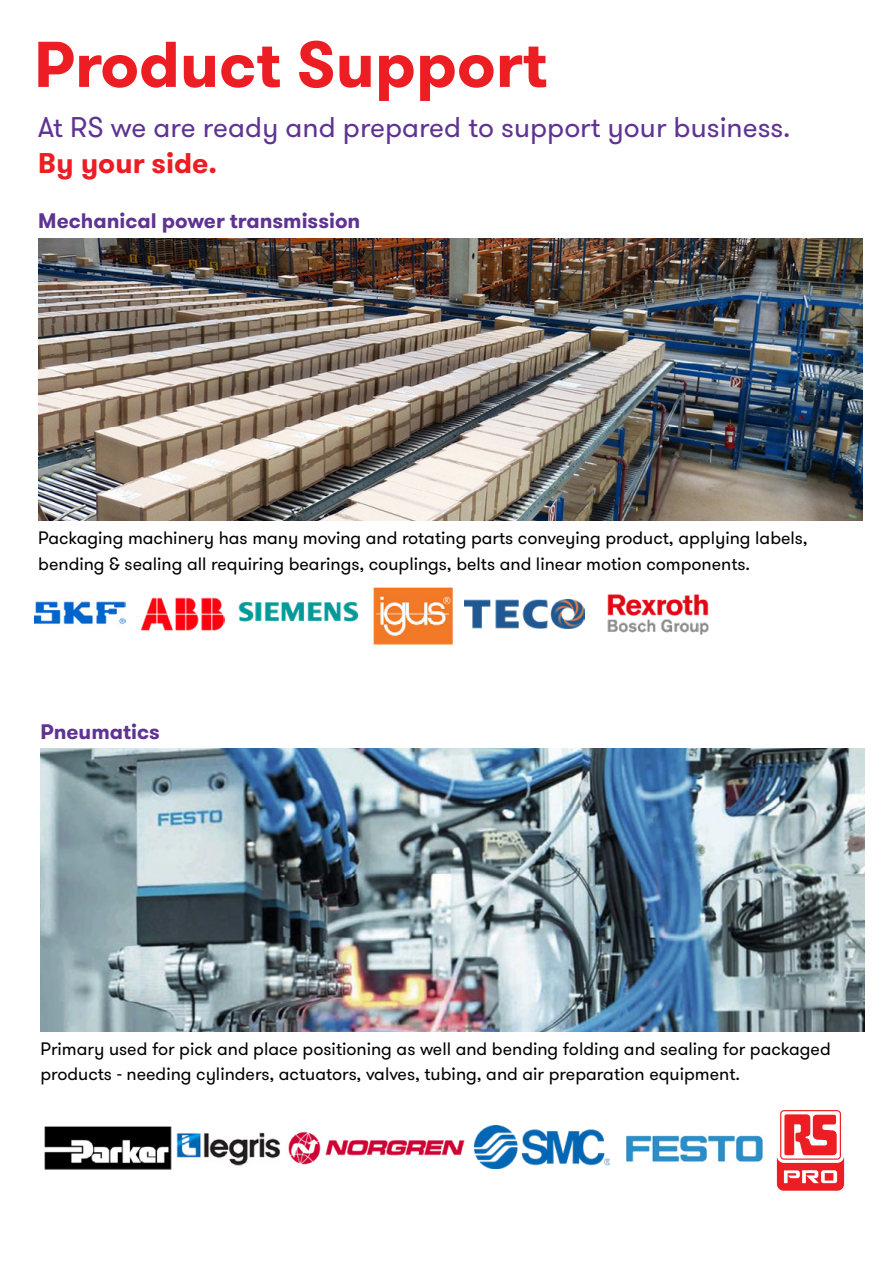
<style>
.page{position:relative;width:893px;height:1263px;background:#fff}
.page>*{position:absolute;margin:0;border:0;box-sizing:border-box;transform-origin:0 0}
.t1{font:700 64.5px "GT Walsheim Pro";color:#ed1d24}
.t2{font:28.5px "GT Walsheim Pro";color:#5f3393}
.t3{font:700 28.5px "GT Walsheim Pro";color:#ed1d24}
.t4{font:700 21px "GT Walsheim Pro";color:#5f3393}
.t5{font:18px/25.5px "GT Walsheim Pro";color:#000}
</style>
<div class="page">
<img style="left:38px;top:238px;width:824px;height:283px">
<img style="left:238px;top:601px;width:121px;height:21px">
<img style="left:34px;top:601px;width:92px;height:24px">
<img style="left:141px;top:597px;width:84px;height:33px">
<img style="left:464px;top:599px;width:121px;height:29px">
<img style="left:372px;top:587px;width:81px;height:59px">
<img style="left:607px;top:594px;width:102px;height:41px">
<img style="left:40px;top:748px;width:824px;height:283px">
<img style="left:45px;top:1127px;width:235px;height:42px">
<img style="left:288px;top:1131px;width:177px;height:34px">
<img style="left:474px;top:1125px;width:136px;height:44px">
<img style="left:626px;top:1133px;width:137px;height:29px">
<svg style="left:777px;top:1110px;width:67px;height:81px"></svg>
<h1 class="t1" style="left:34px;top:22px;width:515px">Product Support</h1>
<h2 class="t2" style="left:38px;top:109px;width:754px">At RS we are ready and prepared to support your business.</h2>
<h2 class="t3" style="left:38px;top:145px;width:180px">By your side.</h2>
<p class="t4" style="left:38px;top:207px;width:324px">Mechanical power transmission</p>
<p class="t5" style="left:38px;top:526px;width:771px">Packaging machinery has many moving and rotating parts conveying product, applying labels, bending &amp; sealing all requiring bearings, couplings, belts and linear motion components.</p>
<p class="t4" style="left:40px;top:718px;width:121px">Pneumatics</p>
<p class="t5" style="left:40px;top:1036px;width:792px">Primary used for pick and place positioning as well and bending folding and sealing for packaged products - needing cylinders, actuators, valves, tubing, and air preparation equipment.</p>
</div>
